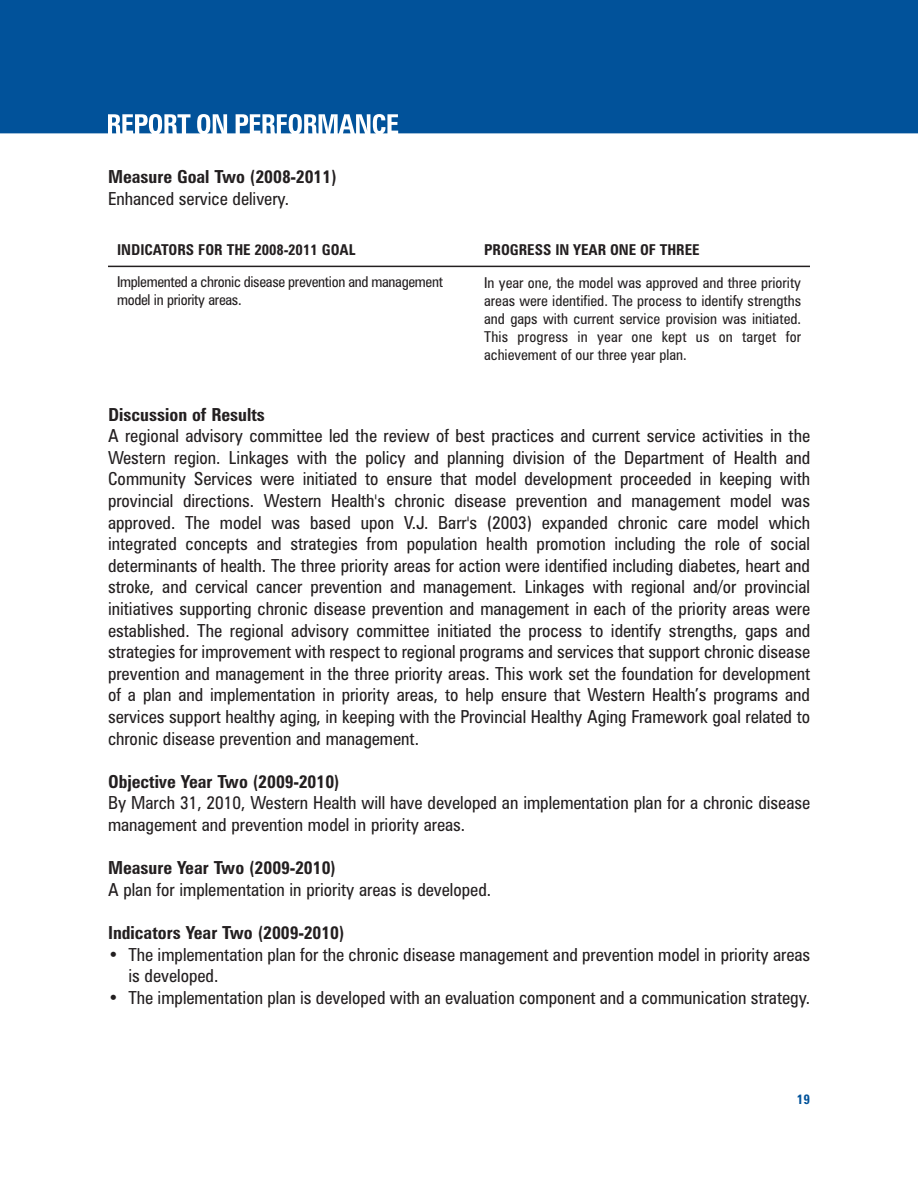
<style>
.page{position:relative;width:918px;height:1188px;background:#fff}
.page>*{position:absolute;margin:0;border:0;box-sizing:border-box;transform-origin:0 0}
.t1{font:condensed 18px/21.6px "Zurich BT";color:#231f20}
.t2{font:700 condensed 18px "Zurich BT";color:#231f20}
.t3{font:condensed 15px/18px "Zurich BT";letter-spacing:-.02em;color:#231f20}
.t4{font:700 condensed 15px "Zurich BT";color:#231f20}
.t5{font:700 condensed 13.5px "Zurich BT";color:#01529a}
</style>
<div class="page">
<hr style="left:108px;top:266px;width:702px;height:1px;background:#231f20">
<div style="left:0;top:0;width:918px;height:133px;background:#01529a"></div>
<svg style="left:267px;top:117px;width:4px;height:16px"></svg>
<svg style="left:240px;top:117px;width:4px;height:6px"></svg>
<div style="left:293px;top:117px;width:5px;height:14px;background:#01529a;border-radius:50%"></div>
<div style="left:153px;top:117px;width:5px;height:14px;background:#01529a;border-radius:50%"></div>
<svg style="left:169px;top:117px;width:4px;height:16px"></svg>
<div style="left:201px;top:117px;width:5px;height:14px;background:#01529a;border-radius:50%"></div>
<svg style="left:322px;top:116px;width:12px;height:17px"></svg>
<svg style="left:308px;top:117px;width:4px;height:16px"></svg>
<svg style="left:112px;top:117px;width:4px;height:16px"></svg>
<svg style="left:139px;top:117px;width:5px;height:6px"></svg>
<p class="t2" style="left:108px;top:170px;width:230px">Measure Goal Two (2008-2011)</p>
<p class="t1" style="left:108px;top:189px;width:183px">Enhanced service delivery.</p>
<p class="t4" style="left:117px;top:245px;width:240px">INDICATORS FOR THE 2008-2011 GOAL</p>
<p class="t4" style="left:484px;top:245px;width:217px">PROGRESS IN YEAR ONE OF THREE</p>
<p class="t3" style="left:484px;top:275px;width:319px;text-align:justify">In year one, the model was approved and three priority areas were identified. The process to identify strengths and gaps with current service provision was initiated.<br>This progress in year one kept us on target for achievement of our three year plan.</p>
<p class="t3" style="left:117px;top:274px;width:328px">Implemented a chronic disease prevention and management model in priority areas.</p>
<p class="t2" style="left:108px;top:408px;width:158px">Discussion of Results</p>
<p class="t1" style="left:108px;top:427px;width:704px;text-align:justify">A regional advisory committee led the review of best practices and current service activities in the Western region. Linkages with the policy and planning division of the Department of Health and Community Services were initiated to ensure that model development proceeded in keeping with provincial directions. Western Health's chronic disease prevention and management model was approved. The model was based upon V.J. Barr's (2003) expanded chronic care model which integrated concepts and strategies from population health promotion including the role of social determinants of health. The three priority areas for action were identified including diabetes, heart and stroke, and cervical cancer prevention and management. Linkages with regional and/or provincial initiatives supporting chronic disease prevention and management in each of the priority areas were established. The regional advisory committee initiated the process to identify strengths, gaps and strategies for improvement with respect to regional programs and services that support chronic disease prevention and management in the three priority areas. This work set the foundation for development of a plan and implementation in priority areas, to help ensure that Western Health’s programs and services support healthy aging, in keeping with the Provincial Healthy Aging Framework goal related to chronic disease prevention and management.</p>
<p class="t2" style="left:108px;top:775px;width:233px">Objective Year Two (2009-2010)</p>
<p class="t1" style="left:108px;top:794px;width:704px">By March 31, 2010, Western Health will have developed an implementation plan for a chronic disease management and prevention model in priority areas.</p>
<p class="t2" style="left:108px;top:861px;width:230px">Measure Year Two (2009-2010)</p>
<p class="t1" style="left:108px;top:880px;width:385px">A plan for implementation in priority areas is developed.</p>
<p class="t2" style="left:108px;top:926px;width:238px">Indicators Year Two (2009-2010)</p>
<p class="t1" style="left:128px;top:945px;width:683px">The implementation plan for the chronic disease management and prevention model in priority areas is developed.<br>The implementation plan is developed with an evaluation component and a communication strategy.</p>
<p class="t1" style="left:108px;top:946px;width:12px">•</p>
<p class="t1" style="left:108px;top:989px;width:12px">•</p>
<p class="t5" style="left:797px;top:1095px;width:15px">19</p>
</div>
